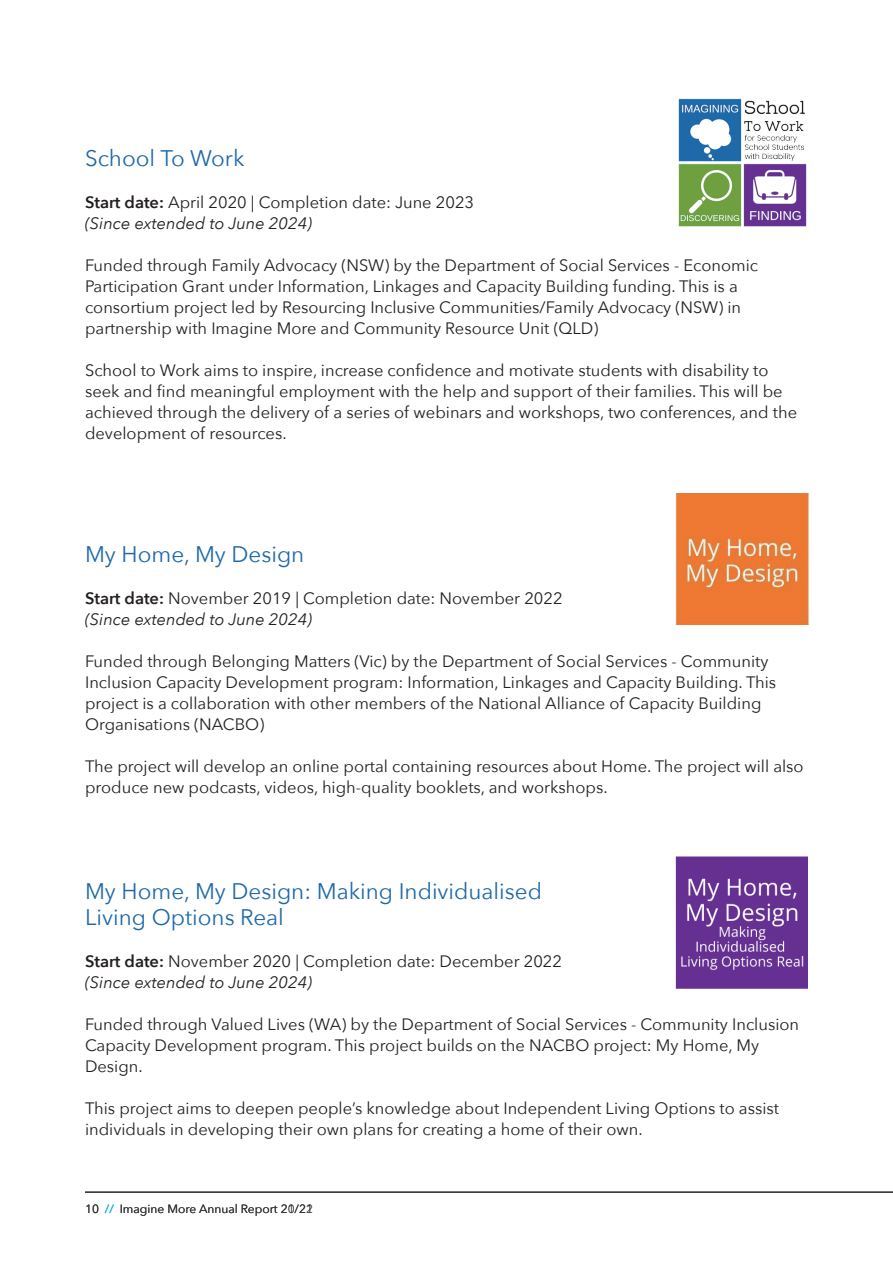
<style>
.page{position:relative;width:893px;height:1263px;background:#fff}
.page>*{position:absolute;margin:0;border:0;box-sizing:border-box;transform-origin:0 0}
.t1{font:22.5px/25.5px "Avenir Next";color:#1e69aa}
.t2{font:16.5px/21px "Avenir Next";color:#231f20}
.t3{font:12px "Avenir Next";color:#313232}
.t4{font:12px "Avenir Next";color:#231f20}
.s1{font-weight:600}
.s2{font-style:italic}
.s3{color:#00aeef}
</style>
<div class="page">
<hr style="left:85px;top:1192px;width:808px;height:1px;background:#231f20">
<img style="left:678px;top:98px;width:129px;height:129px">
<img style="left:676px;top:494px;width:133px;height:130px">
<img style="left:675px;top:856px;width:133px;height:133px">
<h1 class="t1" style="left:85px;top:144px;width:161px">School To Work</h1>
<p class="t2" style="left:85px;top:191px;width:391px"><span class="s1">Start date:</span> April 2020 | Completion date: June 2023 <span class="s2">(Since extended to June 2024)</span></p>
<p class="t2" style="left:85px;top:254px;width:675px">Funded through Family Advocacy (NSW) by the Department of Social Services - Economic Participation Grant under Information, Linkages and Capacity Building funding. This is a consortium project led by Resourcing Inclusive Communities/Family Advocacy (NSW) in partnership with Imagine More and Community Resource Unit (QLD)</p>
<p class="t2" style="left:85px;top:359px;width:714px">School to Work aims to inspire, increase confidence and motivate students with disability to seek and find meaningful employment with the help and support of their families. This will be achieved through the delivery of a series of webinars and workshops, two conferences, and the development of resources.</p>
<h1 class="t1" style="left:85px;top:540px;width:221px">My Home, My Design</h1>
<p class="t2" style="left:85px;top:587px;width:479px"><span class="s1">Start date:</span> November 2019 | Completion date: November 2022 <span class="s2">(Since extended to June 2024)</span></p>
<p class="t2" style="left:85px;top:650px;width:693px">Funded through Belonging Matters (Vic) by the Department of Social Services - Community Inclusion Capacity Development program: Information, Linkages and Capacity Building. This project is a collaboration with other members of the National Alliance of Capacity Building Organisations (NACBO)</p>
<p class="t2" style="left:85px;top:755px;width:720px">The project will develop an online portal containing resources about Home. The project will also produce new podcasts, videos, high-quality booklets, and workshops.</p>
<h1 class="t1" style="left:85px;top:878px;width:459px">My Home, My Design: Making Individualised<br>Living Options Real</h1>
<p class="t2" style="left:85px;top:950px;width:479px"><span class="s1">Start date:</span> November 2020 | Completion date: December 2022 <span class="s2">(Since extended to June 2024)</span></p>
<p class="t2" style="left:85px;top:1013px;width:716px">Funded through Valued Lives (WA) by the Department of Social Services - Community Inclusion<br>Capacity Development program. This project builds on the NACBO project: My Home, My<br>Design.</p>
<p class="t2" style="left:85px;top:1097px;width:695px">This project aims to deepen people’s knowledge about Independent Living Options to assist individuals in developing their own plans for creating a home of their own.</p>
<p class="t3" style="left:85px;top:1199px;width:229px">10 <span class="s3">//</span> Imagine More Annual Report 21/22</p>
<p class="t4" style="left:288px;top:1199px;width:27px">0 1</p>
</div>
